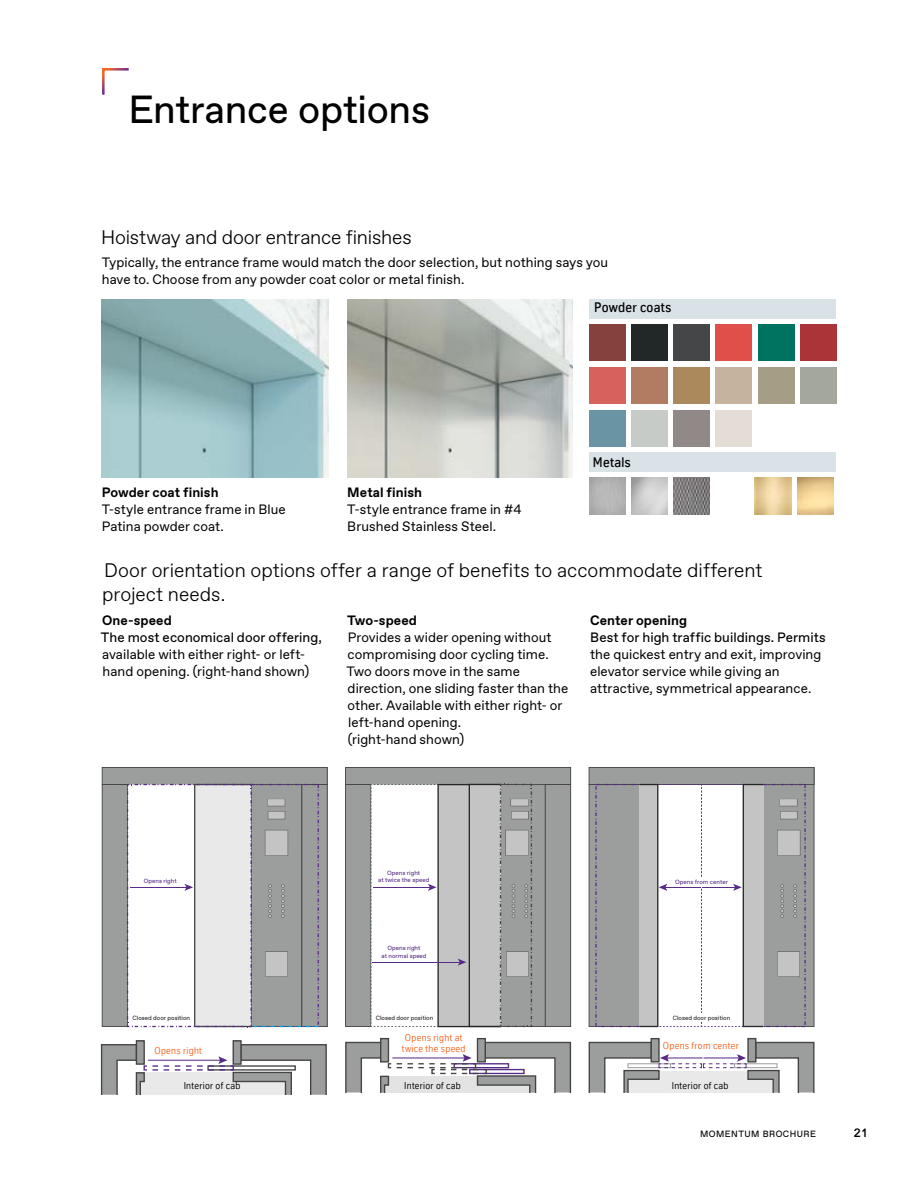
<style>
.page{position:relative;width:918px;height:1188px;background:#fff}
.page>*{position:absolute;margin:0;border:0;box-sizing:border-box;transform-origin:0 0}
.t1{font:39px "TKE Type";letter-spacing:-.01em;color:#000}
.t2{font:300 19.5px/24px "TKE Type";color:#000}
.t3{font:13.5px/17px "TKE Type";letter-spacing:.005em;color:#000}
.t4{font:13.5px "TKE Type";letter-spacing:.005em;color:#000}
.t5{font:700 13.5px "TKE Type";letter-spacing:.005em;color:#000}
.t6{font:500 13.5px "TK Type";letter-spacing:.015em;color:#000}
.t7{font:500 12px "TKE Type";color:#000}
.t8{font:9.6px/10.9px "TK Type";letter-spacing:.03em;color:#f26522;text-align:center}
.t9{font:9.6px "TK Type";letter-spacing:.03em;color:#000}
.t10{font:9px "TKE Type";letter-spacing:.05em;color:#000}
.t11{font:6.15px/7.4px "TKE Type";color:#582c86;text-align:center}
.t12{font:6.15px "TKE Type";color:#262626}
</style>
<div class="page">
<svg style="left:102px;top:767px;width:226px;height:260px"></svg>
<div style="left:136px;top:1041px;width:8px;height:23px;background:#9c9d9d"></div>
<div style="left:136px;top:1040px;width:9px;height:25px;border:1px solid #444"></div>
<div style="left:233px;top:1041px;width:8px;height:23px;background:#9c9d9d"></div>
<div style="left:233px;top:1040px;width:9px;height:25px;border:1px solid #444"></div>
<svg style="left:101px;top:1043px;width:226px;height:52px"></svg>
<svg style="left:345px;top:767px;width:226px;height:260px"></svg>
<div style="left:381px;top:1039px;width:7px;height:23px;background:#9c9d9d"></div>
<div style="left:380px;top:1038px;width:9px;height:25px;border:1px solid #444"></div>
<div style="left:478px;top:1039px;width:7px;height:23px;background:#9c9d9d"></div>
<div style="left:477px;top:1038px;width:9px;height:25px;border:1px solid #444"></div>
<svg style="left:345px;top:1041px;width:226px;height:52px"></svg>
<svg style="left:589px;top:767px;width:226px;height:260px"></svg>
<div style="left:651px;top:1039px;width:8px;height:23px;background:#9c9d9d"></div>
<div style="left:651px;top:1038px;width:9px;height:25px;border:1px solid #444"></div>
<div style="left:748px;top:1039px;width:8px;height:23px;background:#9c9d9d"></div>
<div style="left:747px;top:1038px;width:9px;height:25px;border:1px solid #444"></div>
<svg style="left:589px;top:1041px;width:226px;height:52px"></svg>
<img style="left:102px;top:299px;width:226px;height:179px">
<img style="left:347px;top:299px;width:226px;height:179px">
<div style="left:590px;top:452px;width:246px;height:20px;background:#d8e2e7"></div>
<img style="left:674px;top:478px;width:36px;height:36px">
<div style="left:590px;top:299px;width:246px;height:20px;background:#d8e2e7"></div>
<div style="left:674px;top:325px;width:36px;height:36px;background:#444648"></div>
<div style="left:758px;top:325px;width:36px;height:36px;background:#007260"></div>
<div style="left:716px;top:325px;width:36px;height:36px;background:#e04f49"></div>
<div style="left:800px;top:325px;width:36px;height:36px;background:#ab3438"></div>
<div style="left:590px;top:367px;width:36px;height:37px;background:#d5635b"></div>
<div style="left:590px;top:325px;width:36px;height:36px;background:#84413d"></div>
<div style="left:632px;top:367px;width:36px;height:37px;background:#b27c63"></div>
<div style="left:716px;top:367px;width:36px;height:37px;background:#c5b29f"></div>
<div style="left:758px;top:367px;width:36px;height:37px;background:#a69d86"></div>
<div style="left:800px;top:367px;width:36px;height:37px;background:#a4a79e"></div>
<div style="left:590px;top:410px;width:36px;height:36px;background:#6a93a4"></div>
<div style="left:632px;top:410px;width:36px;height:36px;background:#c7cbc8"></div>
<div style="left:674px;top:410px;width:36px;height:36px;background:#918987"></div>
<div style="left:716px;top:410px;width:36px;height:36px;background:#e4ddd6"></div>
<div style="left:674px;top:367px;width:36px;height:37px;background:#ac885d"></div>
<div style="left:632px;top:325px;width:36px;height:36px;background:#222728"></div>
<img style="left:797px;top:478px;width:36px;height:36px">
<svg style="left:102px;top:68px;width:27px;height:27px"></svg>
<h1 class="t1" style="left:128px;top:87px;width:303px">Entrance options</h1>
<h2 class="t2" style="left:101px;top:226px;width:312px">Hoistway and door entrance finishes</h2>
<p class="t3" style="left:102px;top:255px;width:508px">Typically, the entrance frame would match the door selection, but nothing says you have to. Choose from any powder coat color or metal finish.</p>
<p class="t6" style="left:594px;top:300px;width:79px">Powder coats</p>
<p class="t5" style="left:102px;top:484px;width:118px">Powder coat finish</p>
<p class="t3" style="left:102px;top:501px;width:186px">T-style entrance frame in Blue<br>Patina powder coat.</p>
<p class="t5" style="left:347px;top:484px;width:76px">Metal finish</p>
<p class="t3" style="left:347px;top:501px;width:176px">T-style entrance frame in #4<br>Brushed Stainless Steel.</p>
<p class="t6" style="left:593px;top:454px;width:39px">Metals</p>
<h2 class="t2" style="left:102px;top:558px;width:662px">Door orientation options offer a range of benefits to accommodate different project needs.</h2>
<p class="t5" style="left:102px;top:612px;width:71px">One-speed</p>
<p class="t4" style="left:101px;top:629px;width:222px">The most economical door offering,</p>
<p class="t3" style="left:102px;top:646px;width:209px">available with either right- or left&shy;hand opening. (right-hand shown)</p>
<p class="t5" style="left:347px;top:612px;width:71px">Two-speed</p>
<p class="t3" style="left:346px;top:629px;width:223px">Provides a wider opening without compromising door cycling time.<br>Two doors move in the same direction, one sliding faster than the other. Available with either right- or left-hand opening.<br>(right-hand shown)</p>
<p class="t5" style="left:590px;top:612px;width:99px">Center opening</p>
<p class="t4" style="left:590px;top:629px;width:237px">Best for high traffic buildings. Permits</p>
<p class="t3" style="left:590px;top:646px;width:233px">the quickest entry and exit, improving elevator service while giving an attractive, symmetrical appearance.</p>
<p class="t11" style="left:144px;top:878px;width:34px">Opens right</p>
<p class="t11" style="left:378px;top:870px;width:53px">Opens right<br>at twice the speed</p>
<p class="t11" style="left:675px;top:879px;width:54px">Opens from center</p>
<p class="t11" style="left:382px;top:945px;width:47px">Opens right<br>at normal speed</p>
<p class="t12" style="left:133px;top:1016px;width:59px">Closed door position</p>
<p class="t12" style="left:376px;top:1015px;width:59px">Closed door position</p>
<p class="t12" style="left:673px;top:1015px;width:59px">Closed door position</p>
<p class="t8" style="left:154px;top:1046px;width:49px">Opens right</p>
<p class="t9" style="left:184px;top:1080px;width:58px">Interior of cab</p>
<p class="t8" style="left:402px;top:1032px;width:65px">Opens right at twice the speed</p>
<p class="t9" style="left:404px;top:1080px;width:58px">Interior of cab</p>
<p class="t8" style="left:663px;top:1040px;width:77px">Opens from center</p>
<p class="t9" style="left:672px;top:1080px;width:58px">Interior of cab</p>
<p class="t10" style="left:700px;top:1129px;width:117px">MOMENTUM BROCHURE</p>
<p class="t7" style="left:854px;top:1126px;width:15px">21</p>
</div>
